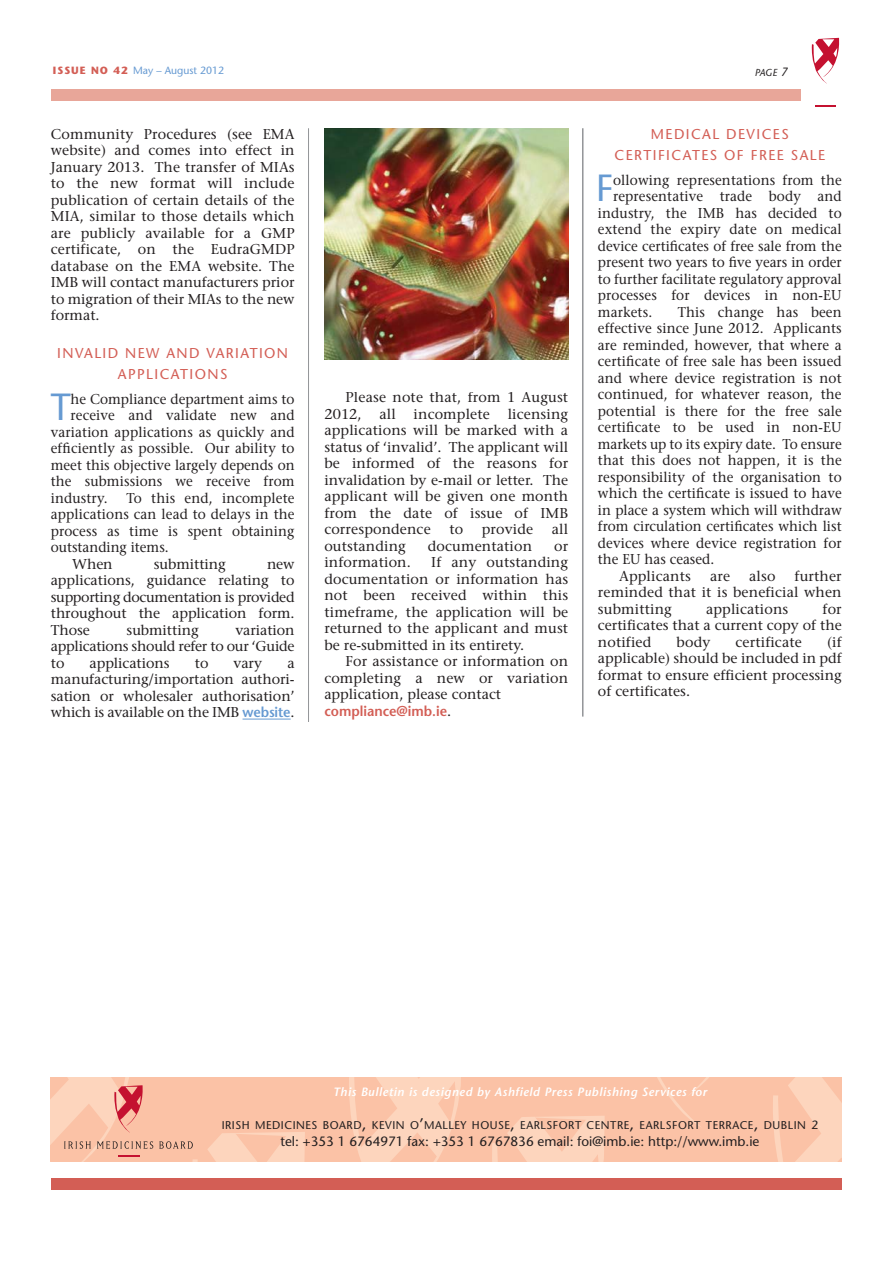
<style>
.page{position:relative;width:893px;height:1263px;background:#fff}
.page>*{position:absolute;margin:0;border:0;box-sizing:border-box;transform-origin:0 0}
.t1{font:37.8px "Stone Sans";color:#669ad2;scale:.95 1}
.t2{font:14.25px/16.5px "Stone Serif";letter-spacing:.01em;color:#231f20;text-align:justify}
.t3{font:14.25px "Stone Serif";letter-spacing:.01em;color:#231f20;scale:.95 1}
.t4{font:14.25px/21px "Stone Sans";letter-spacing:.1em;color:#d35e55;text-align:center}
.t5{font:14.25px "Stone Serif";letter-spacing:-.01em;color:#231f20;scale:.95 1}
.t6{font:600 14.25px "Stone Sans";color:#d35e55;scale:.95 1}
.t7{font:13.5px "Stone Sans";color:#231f20}
.t8{font:italic 600 12px "Stone Sans";letter-spacing:.05em;color:#fff}
.t9{font:11.25px "Stone Sans";letter-spacing:.045em;color:#231f20}
.t10{font:10.5px "Stone Sans";color:#669ad2}
.t11{font:italic 10.2px "Stone Sans";color:#231f20}
.s1{font-weight:700;color:#d35e55}
.s2{font-size:12px}
.s3{font-family:"Stone Sans";font-weight:600;color:#669ad2}
.s4{font-family:"Stone Serif";font-weight:400;color:#231f20}
.s5{font-size:15px}
</style>
<div class="page">
<div style="left:51px;top:1077px;width:791px;height:84px;background:#fbc2a6"></div>
<svg style="left:349px;top:1077px;width:112px;height:84px"></svg>
<svg style="left:492px;top:1116px;width:113px;height:45px"></svg>
<svg style="left:657px;top:1077px;width:52px;height:50px"></svg>
<svg style="left:773px;top:1077px;width:69px;height:84px"></svg>
<svg style="left:51px;top:1077px;width:102px;height:84px"></svg>
<svg style="left:159px;top:1132px;width:146px;height:29px"></svg>
<div style="left:51px;top:89px;width:791px;height:12px;background:#e8a699"></div>
<div style="left:51px;top:1178px;width:791px;height:12px;background:#d35e55"></div>
<hr style="left:582px;top:128px;width:1px;height:589px;background:#939598">
<hr style="left:308px;top:128px;width:1px;height:594px;background:#939598">
<div style="left:801px;top:37px;width:41px;height:72px;background:#fff"></div>
<svg style="left:811px;top:38px;width:29px;height:45px"></svg>
<hr style="left:815px;top:105px;width:21px;height:2px;background:#c41130">
<hr style="left:243px;top:719px;width:48px;height:1px;background:#669ad2">
<img style="left:324px;top:128px;width:244px;height:232px">
<p class="t10" style="left:53px;top:66px;width:173px"><span class="s1">ISSUE NO 42</span> May – August 2012</p>
<p class="t11" style="left:755px;top:68px;width:34px">PAGE <span class="s2">7</span></p>
<p class="t2" style="left:51px;top:127px;width:245px">Community Procedures (see EMA website) and comes into effect in January 2013. The transfer of MIAs to the new format will include publication of certain details of the MIA, similar to those details which are publicly available for a GMP certificate, on the EudraGMDP database on the EMA website. The IMB will contact manufacturers prior to migration of their MIAs to the new format.</p>
<p class="t4" style="left:57px;top:344px;width:232px">INVALID NEW AND VARIATION<br>APPLICATIONS</p>
<h1 class="t1" style="left:51px;top:392px;width:23px">T</h1>
<p class="t3" style="left:71px;top:393px;width:237px">he Compliance department aims to</p>
<p class="t3" style="left:71px;top:410px;width:237px">receive and validate new and</p>
<p class="t3" style="left:51px;top:426px;width:258px">variation applications as quickly and</p>
<p class="t3" style="left:51px;top:443px;width:258px">efficiently as possible. Our ability to</p>
<p class="t3" style="left:51px;top:459px;width:258px">meet this objective largely depends on</p>
<p class="t3" style="left:51px;top:476px;width:258px">the submissions we receive from</p>
<p class="t3" style="left:51px;top:492px;width:61px">industry.</p>
<p class="t3" style="left:126px;top:492px;width:179px">To this end, incomplete</p>
<p class="t3" style="left:51px;top:509px;width:258px">applications can lead to delays in the</p>
<p class="t3" style="left:51px;top:525px;width:258px">process as time is spent obtaining</p>
<p class="t3" style="left:51px;top:542px;width:126px">outstanding items.</p>
<p class="t2" style="left:72px;top:557px;width:42px">When</p>
<p class="t2" style="left:154px;top:557px;width:74px">submitting</p>
<p class="t2" style="left:51px;top:557px;width:245px;text-indent:216px">new applications, guidance relating to supporting documentation is provided throughout the application form.<br>Those</p>
<p class="t2" style="left:127px;top:623px;width:74px">submitting</p>
<p class="t2" style="left:51px;top:623px;width:245px;text-indent:185px">variation applications should refer to our ‘Guide to</p>
<p class="t2" style="left:90px;top:656px;width:81px">applications</p>
<p class="t2" style="left:195px;top:656px;width:15px">to</p>
<p class="t2" style="left:234px;top:656px;width:30px">vary</p>
<p class="t2" style="left:51px;top:656px;width:245px;text-indent:237px">a manufacturing/importation authori&shy;sation or wholesaler authorisation’ which is available on the IMB <span class="s3">website</span>.</p>
<p class="t2" style="left:324px;top:391px;width:245px;text-indent:21px">Please note that, from 1 August 2012, all incomplete licensing applications will be marked with a status of ‘invalid’. The applicant will be informed of the reasons for invalidation by e-mail or letter. The applicant will be given one month from the date of issue of IMB correspondence</p>
<p class="t2" style="left:449px;top:523px;width:15px">to</p>
<p class="t2" style="left:482px;top:523px;width:53px">provide</p>
<p class="t2" style="left:552px;top:523px;width:18px">all</p>
<p class="t2" style="left:324px;top:539px;width:83px">outstanding</p>
<p class="t2" style="left:428px;top:539px;width:106px">documentation</p>
<p class="t2" style="left:554px;top:539px;width:16px">or</p>
<p class="t2" style="left:324px;top:556px;width:88px">information.</p>
<p class="t2" style="left:324px;top:556px;width:245px;text-indent:107px">If any outstanding documentation or information has not been received within this timeframe, the application will be returned to the applicant and must be re-submitted in its entirety.</p>
<p class="t2" style="left:324px;top:655px;width:245px;text-indent:21px">For assistance or information on completing a new or variation application, please contact</p>
<p class="t6" style="left:324px;top:705px;width:135px">compliance@imb.ie<span class="s4">.</span></p>
<p class="t4" style="left:614px;top:125px;width:212px">MEDICAL DEVICES<br>CERTIFICATES OF FREE SALE</p>
<h1 class="t1" style="left:596px;top:173px;width:20px">F</h1>
<p class="t3" style="left:613px;top:174px;width:242px">ollowing representations from the</p>
<p class="t3" style="left:613px;top:191px;width:242px">representative trade body and</p>
<p class="t3" style="left:598px;top:207px;width:258px">industry, the IMB has decided to</p>
<p class="t3" style="left:598px;top:224px;width:258px">extend the expiry date on medical</p>
<p class="t3" style="left:598px;top:240px;width:258px">device certificates of free sale from the</p>
<p class="t3" style="left:598px;top:257px;width:258px">present two years to five years in order</p>
<p class="t3" style="left:598px;top:273px;width:258px">to further facilitate regulatory approval</p>
<p class="t3" style="left:598px;top:290px;width:258px">processes for devices in non-EU</p>
<p class="t3" style="left:598px;top:306px;width:59px">markets.</p>
<p class="t3" style="left:678px;top:306px;width:174px">This change has been</p>
<p class="t3" style="left:598px;top:323px;width:258px">effective since June 2012. Applicants</p>
<p class="t3" style="left:598px;top:339px;width:258px">are reminded, however, that where a</p>
<p class="t3" style="left:598px;top:356px;width:258px">certificate of free sale has been issued</p>
<p class="t3" style="left:598px;top:372px;width:258px">and where device registration is not</p>
<p class="t3" style="left:598px;top:389px;width:258px">continued, for whatever reason, the</p>
<p class="t3" style="left:598px;top:405px;width:258px">potential is there for the free sale</p>
<p class="t3" style="left:598px;top:422px;width:258px">certificate to be used in non-EU</p>
<p class="t5" style="left:598px;top:438px;width:258px">markets up to its expiry date. To ensure</p>
<p class="t3" style="left:598px;top:455px;width:258px">that this does not happen, it is the</p>
<p class="t3" style="left:598px;top:471px;width:258px">responsibility of the organisation to</p>
<p class="t3" style="left:598px;top:488px;width:258px">which the certificate is issued to have</p>
<p class="t3" style="left:598px;top:504px;width:258px">in place a system which will withdraw</p>
<p class="t3" style="left:598px;top:521px;width:258px">from circulation certificates which list</p>
<p class="t3" style="left:598px;top:537px;width:258px">devices where device registration for</p>
<p class="t3" style="left:598px;top:554px;width:124px">the EU has ceased.</p>
<p class="t2" style="left:619px;top:569px;width:73px">Applicants</p>
<p class="t2" style="left:710px;top:569px;width:22px">are</p>
<p class="t2" style="left:749px;top:569px;width:28px">also</p>
<p class="t2" style="left:598px;top:569px;width:245px;text-indent:197px">further reminded that it is beneficial when submitting</p>
<p class="t2" style="left:598px;top:602px;width:245px;text-indent:225px">for certificates that a current copy of the notified</p>
<p class="t2" style="left:706px;top:602px;width:84px">applications</p>
<p class="t2" style="left:598px;top:635px;width:245px;text-indent:229px">(if applicable) should be included in pdf format to ensure efficient processing of certificates.</p>
<p class="t2" style="left:677px;top:635px;width:35px">body</p>
<p class="t2" style="left:736px;top:635px;width:68px">certificate</p>
<p class="t8" style="left:333px;top:1088px;width:375px">This Bulletin is designed by Ashfield Press Publishing Services for</p>
<p class="t9" style="left:222px;top:1120px;width:598px">IRISH MEDICINES BOARD<span class="s5">,</span> KEVIN O<span class="s5">’</span>MALLEY HOUSE<span class="s5">,</span> EARLSFORT CENTRE<span class="s5">,</span> EARLSFORT TERRACE<span class="s5">,</span> DUBLIN <span class="s2">2</span></p>
<p class="t7" style="left:280px;top:1136px;width:480px">tel: +353 1 6764971 fax: +353 1 6767836 email: foi@imb.ie: http://www.imb.ie</p>
</div>
